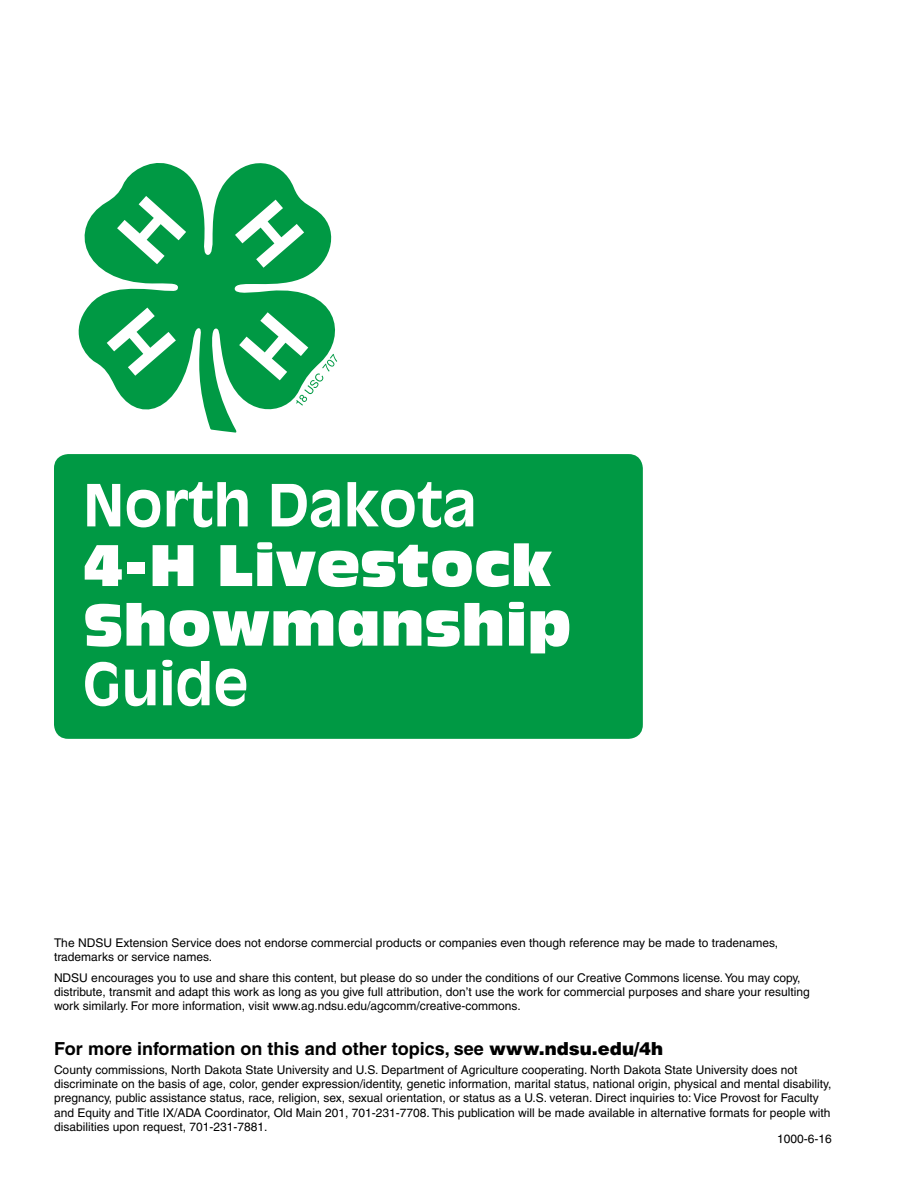
<style>
.page{position:relative;width:918px;height:1188px;background:#fff}
.page>*{position:absolute;margin:0;border:0;box-sizing:border-box;transform-origin:0 0}
.t1{font:57.3px/59.7px "Antique Olive Compact";color:#fff}
.t2{font:700 57.3px "Antique Olive";color:#fff}
.t3{font:700 18px "Helvetica";color:#000}
.t4{font:12px/14.2px "Helvetica";color:#000}
.s1{font-weight:900}
</style>
<div class="page">
<div style="left:54px;top:454px;width:589px;height:285px;background:#094;border-radius:14px"></div>
<svg style="left:78px;top:163px;width:260px;height:270px;fill:#094"></svg>
<svg style="left:117px;top:196px;width:69px;height:68px"></svg>
<svg style="left:235px;top:200px;width:69px;height:68px"></svg>
<svg style="left:107px;top:308px;width:69px;height:68px"></svg>
<svg style="left:239px;top:312px;width:98px;height:94px"></svg>
<h1 class="t2" style="left:83px;top:470px;width:396px">North Dakota</h1>
<h1 class="t1" style="left:83px;top:535px;width:490px">4-H Livestock<br>Showmanship</h1>
<h1 class="t2" style="left:83px;top:649px;width:167px">Guide</h1>
<p class="t4" style="left:54px;top:936px;width:726px">The NDSU Extension Service does not endorse commercial products or companies even though reference may be made to tradenames, trademarks or service names.</p>
<p class="t4" style="left:54px;top:970px;width:757px">NDSU encourages you to use and share this content, but please do so under the conditions of our Creative Commons license. You may copy, distribute, transmit and adapt this work as long as you give full attribution, don’t use the work for commercial purposes and share your resulting work similarly. For more information, visit www.ag.ndsu.edu/agcomm/creative-commons.</p>
<h2 class="t3" style="left:54px;top:1038px;width:611px">For more information on this and other topics, see <span class="s1">www.ndsu.edu/4h</span></h2>
<p class="t4" style="left:54px;top:1062px;width:779px">County commissions, North Dakota State University and U.S. Department of Agriculture cooperating. North Dakota State University does not discriminate on the basis of age, color, gender expression/identity, genetic information, marital status, national origin, physical and mental disability, pregnancy, public assistance status, race, religion, sex, sexual orientation, or status as a U.S. veteran. Direct inquiries to: Vice Provost for Faculty and Equity and Title IX/ADA Coordinator, Old Main 201, 701-231-7708. This publication will be made available in alternative formats for people with disabilities upon request, 701-231-7881.</p>
<p class="t4" style="left:777px;top:1132px;width:56px">1000-6-16</p>
</div>
